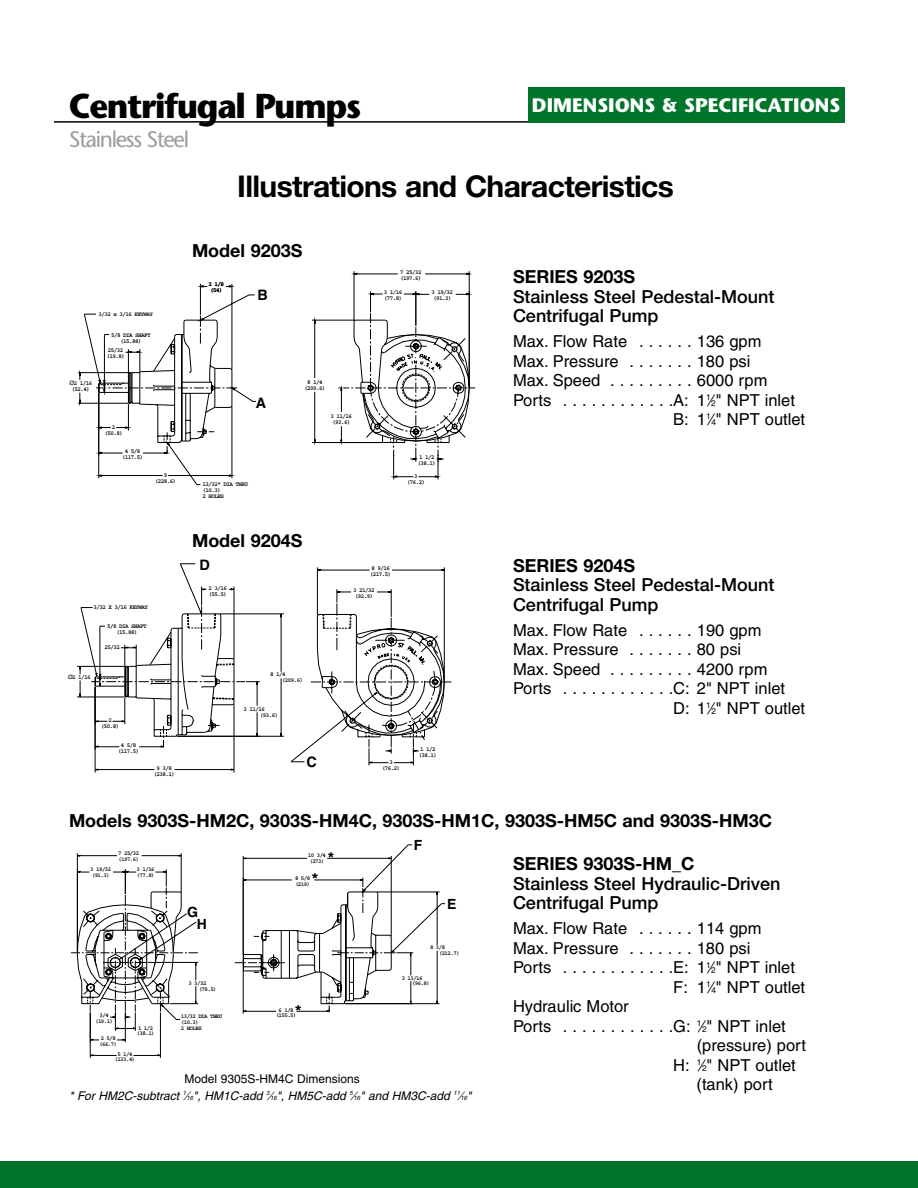
<style>
.page{position:relative;width:918px;height:1188px;background:#fff}
.page>*{position:absolute;margin:0;border:0;box-sizing:border-box;transform-origin:0 0}
.t1{font:700 34.5px "Stone Sans";letter-spacing:-.04em;color:#000;scale:.95 1}
.t2{font:700 30px "Helvetica Neue";letter-spacing:-.02em;color:#000}
.t3{font:22.5px "Stone Sans";letter-spacing:-.055em;color:#9b9b9b}
.t4{font:700 19.5px "Stone Sans";color:#fff}
.t5{font:500 18px/19.5px "Helvetica Neue";color:#000}
.t6{font:700 18px "Helvetica Neue";color:#000}
.t7{font:16.5px "Helvetica";color:#000}
.t8{font:700 14.4px "Helvetica";color:#000}
.t9{font:700 14.1px "Helvetica";color:#000}
.t10{font:700 13.65px "Courier";color:#000}
.t11{font:italic 12px/16.5px "Helvetica";color:#000;text-align:center}
.t12{font:700 6px/6px "Courier";letter-spacing:-.1em;color:#000}
.t13{font:700 5.85px/5.8px "Courier";letter-spacing:-.1em;color:#000}
.s1{font-family:"Helvetica";font-weight:400}
.s2{font-size:8.25px}
.s3{font-style:normal}
.s4{font-size:6px}
</style>
<div class="page">
<hr style="left:54px;top:121px;width:789px;height:2px;background:#000">
<div style="left:528px;top:87px;width:317px;height:35px;background:#00752a"></div>
<div style="left:0;top:1161px;width:918px;height:27px;background:#00752a"></div>
<svg style="left:78px;top:271px;width:398px;height:214px"></svg>
<svg style="left:77px;top:563px;width:375px;height:210px"></svg>
<svg style="left:70px;top:844px;width:375px;height:214px"></svg>
<h1 class="t1" style="left:69px;top:92px;width:309px">Centrifugal Pumps</h1>
<h3 class="t3" style="left:69px;top:131px;width:122px">Stainless Steel</h3>
<p class="t4" style="left:532px;top:98px;width:310px">DIMENSIONS &amp; SPECIFICATIONS</p>
<h2 class="t2" style="left:237px;top:175px;width:438px">Illustrations and Characteristics</h2>
<p class="t13" style="left:99px;top:311px;width:56px">3/32 x 3/16 KEYWAY</p>
<p class="t12" style="left:111px;top:332px;width:41px;text-align:center">5/8 DIA SHAFT (15.88)</p>
<p class="t12" style="left:70px;top:380px;width:24px;text-align:center"><span class="s1">Ø</span>2 1/16 (52.4)</p>
<p class="t12" style="left:106px;top:347px;width:20px">25/32 (19.8)</p>
<p class="t12" style="left:104px;top:424px;width:20px;text-align:center">2 (50.8)</p>
<p class="t12" style="left:122px;top:449px;width:23px;text-align:center">4 5/8 (117.5)</p>
<p class="t12" style="left:155px;top:472px;width:23px;text-align:center">9 (228.6)</p>
<p class="t12" style="left:93px;top:605px;width:56px">3/32 X 3/16 KEYWAY</p>
<p class="t12" style="left:107px;top:623px;width:41px;text-align:center">5/8 DIA SHAFT (15.88)</p>
<p class="t12" style="left:104px;top:645px;width:17px">25/32</p>
<p class="t12" style="left:68px;top:675px;width:24px"><span class="s1">Ø</span>2 1/16</p>
<p class="t12" style="left:101px;top:718px;width:20px;text-align:center">2 (50.8)</p>
<p class="t12" style="left:118px;top:742px;width:23px;text-align:center">4 5/8 (117.5)</p>
<p class="t12" style="left:153px;top:766px;width:23px;text-align:center">9 3/8 (238.1)</p>
<p class="t6" style="left:192px;top:244px;width:112px">Model 9203S</p>
<p class="t12" style="left:209px;top:281px;width:17px">2 1/8 (54)</p>
<p class="t8" style="left:258px;top:290px;width:12px">B</p>
<p class="t8" style="left:256px;top:397px;width:12px">A</p>
<p class="t12" style="left:202px;top:481px;width:47px">13/32" DIA THRU (10.3)<br>2 HOLES</p>
<p class="t12" style="left:304px;top:380px;width:23px;text-align:center">8 1/4 (209.6)</p>
<p class="t12" style="left:331px;top:414px;width:23px">3 11/16 (93.6)</p>
<p class="t6" style="left:192px;top:534px;width:112px">Model 9204S</p>
<p class="t12" style="left:400px;top:269px;width:23px">7 25/32 (197.6)</p>
<p class="t12" style="left:384px;top:289px;width:20px">3 1/16 (77.8)</p>
<p class="t12" style="left:432px;top:290px;width:23px">3 19/32 (91.3)</p>
<p class="t12" style="left:418px;top:454px;width:20px">1 1/2 (38.1)</p>
<p class="t12" style="left:407px;top:474px;width:20px;text-align:center">3 (76.2)</p>
<p class="t8" style="left:199px;top:560px;width:12px">D</p>
<p class="t12" style="left:209px;top:585px;width:20px">2 3/16 (55.5)</p>
<p class="t12" style="left:282px;top:672px;width:23px;text-indent:-12px">8 1/4 (209.6)</p>
<p class="t12" style="left:260px;top:707px;width:20px;text-indent:-16px">3 11/16 (93.6)</p>
<p class="t8" style="left:307px;top:756px;width:12px">C</p>
<p class="t12" style="left:370px;top:565px;width:23px">8 9/16 (217.5)</p>
<p class="t12" style="left:353px;top:588px;width:23px">3 21/32 (92.9)</p>
<p class="t12" style="left:382px;top:759px;width:20px;text-align:center">3 (76.2)</p>
<p class="t12" style="left:419px;top:747px;width:20px">1 1/2 (38.1)</p>
<p class="t6" style="left:513px;top:270px;width:124px">SERIES 9203S</p>
<p class="t5" style="left:513px;top:288px;width:263px">Stainless Steel Pedestal-Mount<br>Centrifugal Pump</p>
<p class="t7" style="left:513px;top:335px;width:250px">Max. Flow Rate . . . . . . 136 gpm</p>
<p class="t7" style="left:513px;top:355px;width:239px">Max. Pressure . . . . . . . 180 psi</p>
<p class="t7" style="left:513px;top:374px;width:256px">Max. Speed . . . . . . . . . 6000 rpm</p>
<p class="t7" style="left:513px;top:394px;width:284px">Ports . . . . . . . . . . . .A: 1<sup>1</sup>⁄<span class="s2">2</span>" NPT inlet</p>
<p class="t7" style="left:673px;top:413px;width:133px">B: 1<sup>1</sup>⁄<span class="s2">4</span>" NPT outlet</p>
<p class="t6" style="left:513px;top:559px;width:124px">SERIES 9204S</p>
<p class="t5" style="left:513px;top:577px;width:263px">Stainless Steel Pedestal-Mount<br>Centrifugal Pump</p>
<p class="t7" style="left:513px;top:624px;width:250px">Max. Flow Rate . . . . . . 190 gpm</p>
<p class="t7" style="left:513px;top:644px;width:230px">Max. Pressure . . . . . . . 80 psi</p>
<p class="t7" style="left:513px;top:663px;width:256px">Max. Speed . . . . . . . . . 4200 rpm</p>
<p class="t7" style="left:513px;top:683px;width:274px">Ports . . . . . . . . . . . .C: 2" NPT inlet</p>
<p class="t7" style="left:673px;top:702px;width:133px">D: 1<sup>1</sup>⁄<span class="s2">2</span>" NPT outlet</p>
<p class="t6" style="left:69px;top:814px;width:705px">Models 9303S-HM2C, 9303S-HM4C, 9303S-HM1C, 9303S-HM5C and 9303S-HM3C</p>
<p class="t13" style="left:118px;top:851px;width:23px">7 25/32 (197.6)</p>
<p class="t13" style="left:90px;top:867px;width:23px">3 19/32 (91.3)</p>
<p class="t13" style="left:137px;top:867px;width:20px">3 1/16 (77.8)</p>
<p class="t13" style="left:95px;top:1013px;width:20px;text-align:center">3/4 (19.1)</p>
<p class="t13" style="left:99px;top:1036px;width:20px">2 5/8 (66.7)</p>
<p class="t13" style="left:137px;top:1025px;width:20px">1 1/2 (38.1)</p>
<p class="t13" style="left:114px;top:1051px;width:23px;text-align:center">5 1/4 (133.4)</p>
<p class="t9" style="left:187px;top:907px;width:12px">G</p>
<p class="t9" style="left:197px;top:919px;width:12px">H</p>
<p class="t13" style="left:199px;top:980px;width:20px;text-indent:-10px">3 3/32 (78.5)</p>
<p class="t13" style="left:181px;top:1014px;width:43px">13/32 DIA THRU (10.3)<br>2 HOLES</p>
<p class="t13" style="left:308px;top:853px;width:20px">10 3/4 (273)</p>
<p class="t10" style="left:327px;top:852px;width:10px">*</p>
<p class="t13" style="left:295px;top:875px;width:17px">8 5/8 (219)</p>
<p class="t10" style="left:311px;top:873px;width:10px">*</p>
<p class="t13" style="left:276px;top:1007px;width:23px;text-align:center">6 1/8 (155.5)</p>
<p class="t10" style="left:294px;top:1004px;width:10px">*</p>
<p class="t9" style="left:414px;top:840px;width:10px">F</p>
<p class="t9" style="left:447px;top:899px;width:11px">E</p>
<p class="t13" style="left:439px;top:945px;width:23px;text-indent:-9px">8 3/8 (212.7)</p>
<p class="t13" style="left:412px;top:975px;width:20px;text-indent:-10px">3 13/16 (96.8)</p>
<p class="t11" style="left:69px;top:1072px;width:404px"><span class="s3">Model 9305S-HM4C Dimensions<br></span>* For HM2C-subtract <sup>1</sup>⁄<span class="s4">16</span>", HM1C-add <sup>3</sup>⁄<span class="s4">16</span>", HM5C-add <sup>5</sup>⁄<span class="s4">16</span>" and HM3C-add <sup>11</sup>⁄<span class="s4">16</span>"</p>
<p class="t6" style="left:513px;top:858px;width:183px">SERIES 9303S-HM_C</p>
<p class="t5" style="left:513px;top:876px;width:269px">Stainless Steel Hydraulic-Driven<br>Centrifugal Pump</p>
<p class="t7" style="left:513px;top:923px;width:250px">Max. Flow Rate . . . . . . 114 gpm</p>
<p class="t7" style="left:513px;top:942px;width:239px">Max. Pressure . . . . . . . 180 psi</p>
<p class="t7" style="left:513px;top:962px;width:284px">Ports . . . . . . . . . . . .E: 1<sup>1</sup>⁄<span class="s2">2</span>" NPT inlet</p>
<p class="t7" style="left:673px;top:981px;width:133px">F: 1<sup>1</sup>⁄<span class="s2">4</span>" NPT outlet</p>
<p class="t7" style="left:513px;top:1001px;width:117px">Hydraulic Motor</p>
<p class="t7" style="left:513px;top:1020px;width:274px">Ports . . . . . . . . . . . .G: <sup>1</sup>⁄<span class="s2">2</span>" NPT inlet</p>
<p class="t7" style="left:697px;top:1040px;width:111px">(pressure) port</p>
<p class="t7" style="left:673px;top:1059px;width:124px">H: <sup>1</sup>⁄<span class="s2">2</span>" NPT outlet</p>
<p class="t7" style="left:697px;top:1079px;width:78px">(tank) port</p>
</div>
